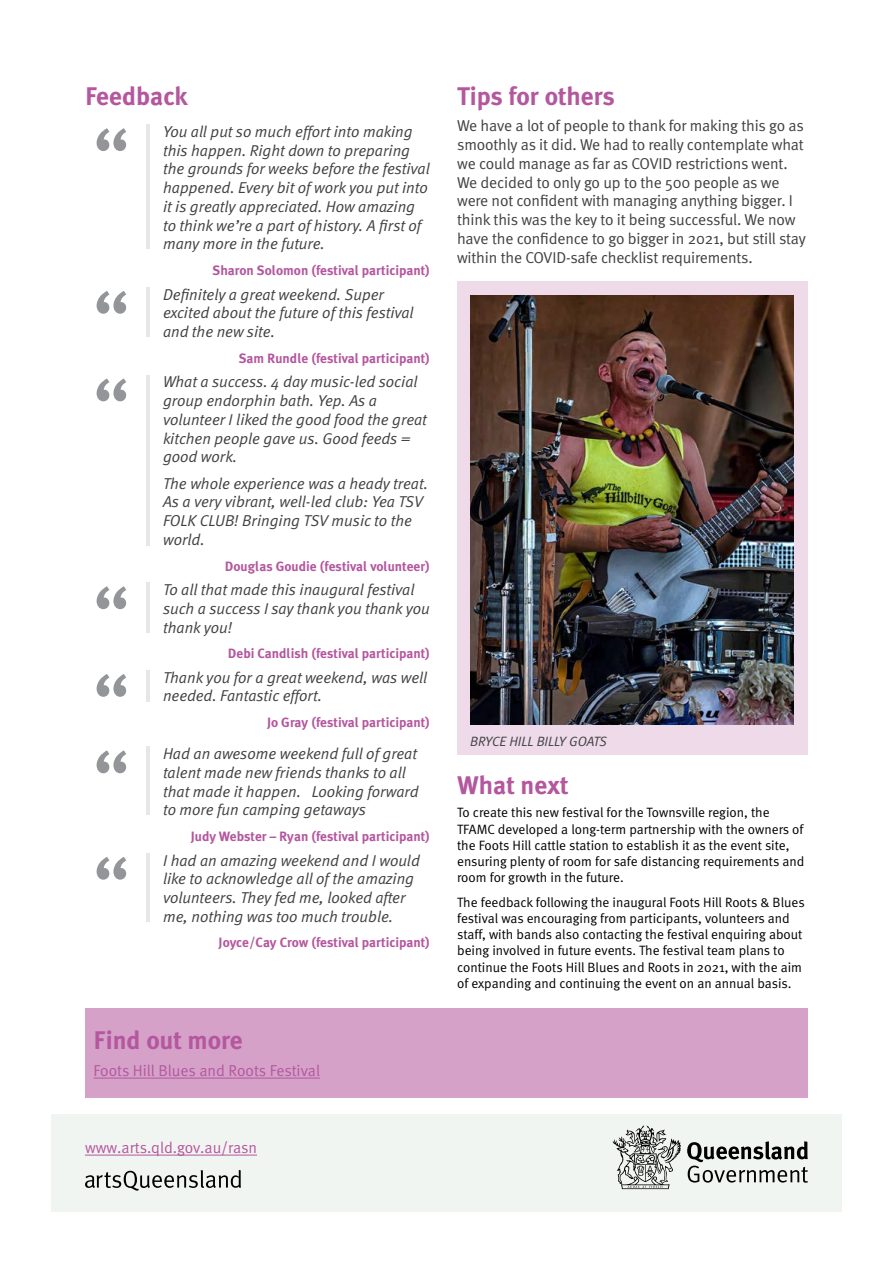
<style>
.page{position:relative;width:893px;height:1263px;background:#fff}
.page>*{position:absolute;margin:0;border:0;box-sizing:border-box;transform-origin:0 0}
.t1{font:85.5px "Meta Pro Norm";color:#939598}
.t2{font:700 25.5px "Meta Plus";color:#b4579e}
.body_ital{font:italic 15.75px/18.8px "Meta Normal";color:#414042}
.body{font:15.75px/18.8px "Meta Normal";letter-spacing:-.01em;color:#414042}
.body-2{font:15.75px "Meta Normal";color:#b4579e}
.t3{font:13.5px/16.2px "Meta Normal";color:#000}
.bold_comments{font:700 13.5px "Meta Plus";color:#b4579e}
.t4{font:italic 13.5px "Meta Normal";color:#414042}
</style>
<div class="page">
<div style="left:51px;top:1115px;width:791px;height:97px;background:#f1f5f1"></div>
<svg style="left:85px;top:1170px;width:156px;height:20px"></svg>
<svg style="left:687px;top:1141px;width:121px;height:42px"></svg>
<svg style="left:613px;top:1125px;width:68px;height:64px"></svg>
<hr style="left:85px;top:1155px;width:172px;height:1px;background:#b4579e">
<hr style="left:146px;top:124px;width:4px;height:125px;background:#e6e7e8">
<hr style="left:146px;top:287px;width:4px;height:50px;background:#e6e7e8">
<hr style="left:146px;top:375px;width:4px;height:170px;background:#e6e7e8">
<hr style="left:146px;top:583px;width:4px;height:50px;background:#e6e7e8">
<hr style="left:146px;top:670px;width:4px;height:31px;background:#e6e7e8">
<hr style="left:146px;top:747px;width:4px;height:68px;background:#e6e7e8">
<hr style="left:146px;top:853px;width:4px;height:69px;background:#e6e7e8">
<div style="left:457px;top:281px;width:351px;height:445px;background:#eedae9"></div>
<img style="left:470px;top:296px;width:324px;height:429px">
<div style="left:85px;top:1008px;width:723px;height:89px;background:#d5a1c9"></div>
<hr style="left:94px;top:1078px;width:226px;height:1px;background:#b4579e">
<div style="left:457px;top:726px;width:351px;height:29px;background:#eedae9"></div>
<p class="t2" style="left:85px;top:81px;width:104px">Feedback</p>
<p class="t1" style="left:91px;top:95px;width:41px">“</p>
<p class="body_ital" style="left:163px;top:122px;width:268px">You all put so much effort into making this happen. Right down to preparing the grounds for weeks before the festival happened. Every bit of work you put into it is greatly appreciated. How amazing to think we’re a part of history. A first of many more in the future.</p>
<p class="bold_comments" style="left:212px;top:263px;width:219px">Sharon Solomon (festival participant)</p>
<p class="t1" style="left:91px;top:257px;width:41px">“</p>
<p class="body_ital" style="left:163px;top:285px;width:252px">Definitely a great weekend. Super excited about the future of this festival and the new site.</p>
<p class="bold_comments" style="left:239px;top:350px;width:193px">Sam Rundle (festival participant)</p>
<p class="t1" style="left:91px;top:345px;width:41px">“</p>
<p class="body_ital" style="left:163px;top:372px;width:265px">What a success. 4 day music-led social group endorphin bath. Yep. As a volunteer I liked the good food the great kitchen people gave us. Good feeds = good work.</p>
<p class="body_ital" style="left:163px;top:474px;width:267px">The whole experience was a heady treat.<br>As a very vibrant, well-led club: Yea TSV<br>FOLK CLUB! Bringing TSV music to the world.</p>
<p class="bold_comments" style="left:225px;top:558px;width:206px">Douglas Goudie (festival volunteer)</p>
<p class="t1" style="left:91px;top:553px;width:41px">“</p>
<p class="body_ital" style="left:163px;top:580px;width:268px">To all that made this inaugural festival such a success I say thank you thank you thank you!</p>
<p class="bold_comments" style="left:228px;top:646px;width:203px">Debi Candlish (festival participant)</p>
<p class="t1" style="left:91px;top:640px;width:41px">“</p>
<p class="body_ital" style="left:163px;top:668px;width:266px">Thank you for a great weekend, was well needed. Fantastic effort.</p>
<p class="bold_comments" style="left:267px;top:715px;width:164px">Jo Gray (festival participant)</p>
<p class="t1" style="left:91px;top:717px;width:41px">“</p>
<p class="body_ital" style="left:163px;top:744px;width:257px">Had an awesome weekend full of great talent made new friends thanks to all that made it happen. Looking forward to more fun camping getaways</p>
<p class="bold_comments" style="left:191px;top:829px;width:241px">Judy Webster – Ryan (festival participant)</p>
<p class="t1" style="left:91px;top:823px;width:41px">“</p>
<p class="body_ital" style="left:163px;top:850px;width:258px">I had an amazing weekend and I would like to acknowledge all of the amazing volunteers. They fed me, looked after me, nothing was too much trouble.</p>
<p class="bold_comments" style="left:219px;top:935px;width:213px">Joyce/Cay Crow (festival participant)</p>
<p class="t2" style="left:94px;top:1026px;width:151px">Find out more</p>
<p class="body-2" style="left:94px;top:1061px;width:228px">Foots Hill Blues and Roots Festival</p>
<p class="body-2" style="left:85px;top:1138px;width:173px">www.arts.qld.gov.au/rasn</p>
<p class="t2" style="left:457px;top:81px;width:159px">Tips for others</p>
<p class="body" style="left:457px;top:116px;width:350px">We have a lot of people to thank for making this go as smoothly as it did. We had to really contemplate what we could manage as far as COVID restrictions went.<br>We decided to only go up to the 500 people as we were not confident with managing anything bigger. I think this was the key to it being successful. We now have the confidence to go bigger in 2021, but still stay within the COVID-safe checklist requirements.</p>
<p class="t4" style="left:470px;top:733px;width:138px">BRYCE HILL BILLY GOATS</p>
<p class="t2" style="left:457px;top:770px;width:113px">What next</p>
<p class="t3" style="left:457px;top:804px;width:349px">To create this new festival for the Townsville region, the TFAMC developed a long-term partnership with the owners of the Foots Hill cattle station to establish it as the event site, ensuring plenty of room for safe distancing requirements and room for growth in the future.</p>
<p class="t3" style="left:457px;top:894px;width:349px">The feedback following the inaugural Foots Hill Roots &amp; Blues festival was encouraging from participants, volunteers and staff, with bands also contacting the festival enquiring about being involved in future events. The festival team plans to continue the Foots Hill Blues and Roots in 2021, with the aim of expanding and continuing the event on an annual basis.</p>
</div>
